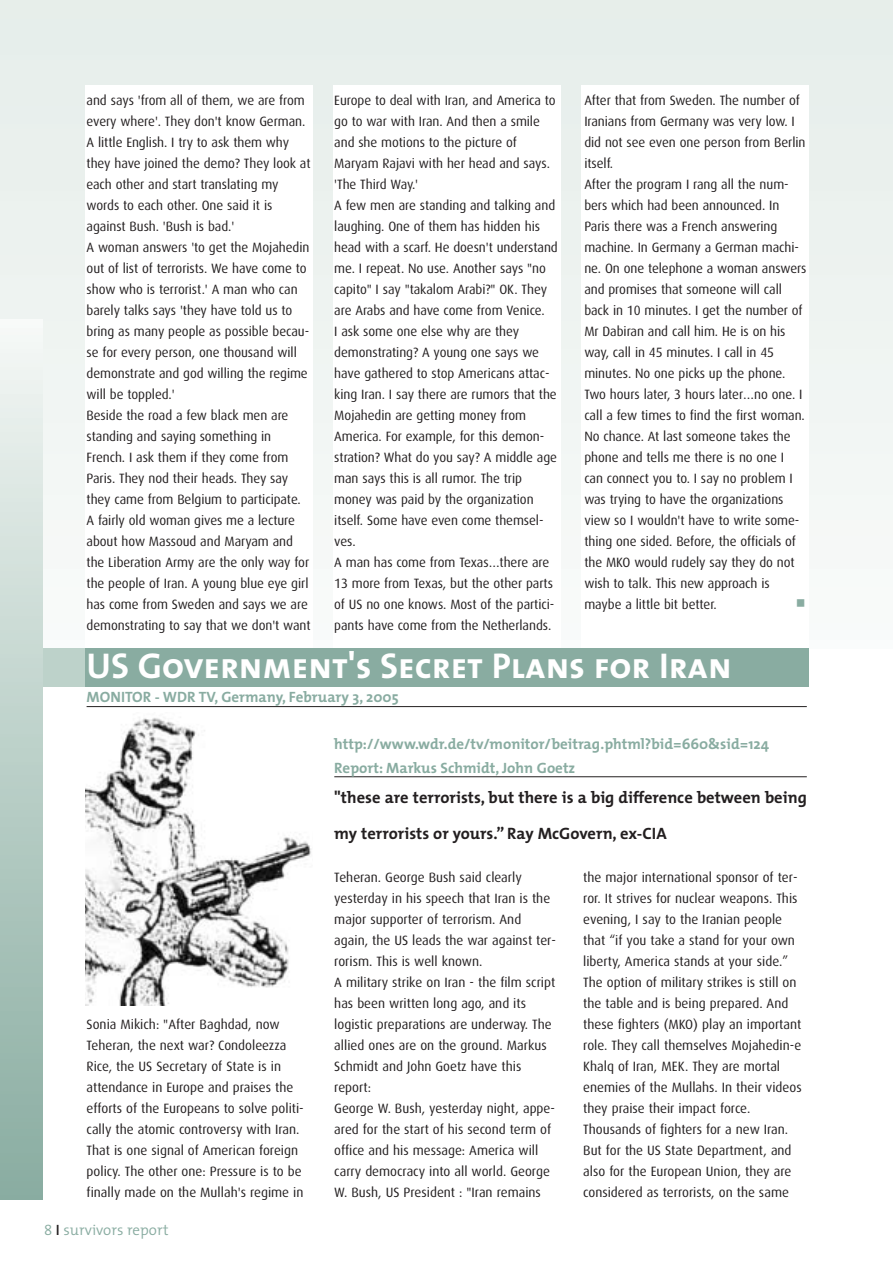
<style>
.page{position:relative;width:893px;height:1262px;background:#fff}
.page>*{position:absolute;margin:0;border:0;box-sizing:border-box;transform-origin:0 0}
.t1{font:36px "The Mix Bold Caps";color:#fff}
.t2{font:700 16.5px/36px "The Mix";color:#231f20}
.t3{font:700 15px/24px "The Mix";color:#89aca1}
.t4{font:300 15px "The Mix";color:#89aca1}
.t5{font:13.5px/21px "Dax";letter-spacing:-.005em;color:#231f20}
.s1{font-family:"The Mix Semi Light Caps";font-weight:400}
.s2{font-weight:600;color:#231f20}
</style>
<div class="page">
<div style="left:0;top:0;width:892px;height:648px;background:linear-gradient(to bottom,#e5edea,#f9fbfa)"></div>
<div style="left:85px;top:85px;width:228px;height:939px;background:#fff"></div>
<div style="left:333px;top:85px;width:227px;height:939px;background:#fff"></div>
<div style="left:580px;top:85px;width:228px;height:939px;background:#fff"></div>
<div style="left:0;top:648px;width:723px;height:39px;background:#bdd2ca"></div>
<div style="left:85px;top:648px;width:723px;height:39px;background:#89aca1"></div>
<img style="left:85px;top:717px;width:226px;height:289px">
<div style="left:0;top:319px;width:43px;height:880px;background:linear-gradient(to bottom,#f3f7f4,#87ab9f)"></div>
<hr style="left:87px;top:706px;width:719px;height:1px;background:#231f20">
<hr style="left:334px;top:776px;width:472px;height:1px;background:#231f20">
<p class="t5" style="left:87px;top:90px;width:225px">and says 'from all of them, we are from every where'. They don't know German.<br>A little English. I try to ask them why they have joined the demo? They look at each other and start translating my words to each other. One said it is against Bush. 'Bush is bad.'<br>A woman answers 'to get the Mojahedin out of list of terrorists. We have come to show who is terrorist.' A man who can barely talks says 'they have told us to bring as many people as possible becau&shy;se for every person, one thousand will demonstrate and god willing the regime will be toppled.'<br>Beside the road a few black men are standing and saying something in French. I ask them if they come from Paris. They nod their heads. They say they came from Belgium to participate.<br>A fairly old woman gives me a lecture about how Massoud and Maryam and the Liberation Army are the only way for the people of Iran. A young blue eye girl has come from Sweden and says we are demonstrating to say that we don't want</p>
<p class="t5" style="left:334px;top:90px;width:225px">Europe to deal with Iran, and America to go to war with Iran. And then a smile and she motions to the picture of Maryam Rajavi with her head and says. 'The Third Way.'<br>A few men are standing and talking and laughing. One of them has hidden his head with a scarf. He doesn't understand me. I repeat. No use. Another says "no capito" I say "takalom Arabi?" OK. They are Arabs and have come from Venice.<br>I ask some one else why are they demonstrating? A young one says we have gathered to stop Americans attac&shy;king Iran. I say there are rumors that the Mojahedin are getting money from America. For example, for this demon&shy;stration? What do you say? A middle age man says this is all rumor. The trip money was paid by the organization itself. Some have even come themsel&shy;ves.<br>A man has come from Texas…there are 13 more from Texas, but the other parts of US no one knows. Most of the partici&shy;pants have come from the Netherlands.</p>
<p class="t5" style="left:584px;top:90px;width:224px">After that from Sweden. The number of Iranians from Germany was very low. I did not see even one person from Berlin itself.<br>After the program I rang all the num&shy;bers which had been announced. In Paris there was a French answering machine. In Germany a German machi&shy;ne. On one telephone a woman answers and promises that someone will call back in 10 minutes. I get the number of Mr Dabiran and call him. He is on his way, call in 45 minutes. I call in 45 minutes. No one picks up the phone.<br>Two hours later, 3 hours later…no one. I call a few times to find the first woman.<br>No chance. At last someone takes the phone and tells me there is no one I<br>can connect you to. I say no problem I was trying to have the organizations view so I wouldn't have to write some&shy;thing one sided. Before, the officials of the MKO would rudely say they do not wish to talk. This new approach is maybe a little bit better.</p>
<h1 class="t1" style="left:87px;top:645px;width:646px">US Government's Secret Plans for Iran</h1>
<p class="t3" style="left:87px;top:687px;width:313px">MONITOR - WDR TV, Germany, February 3, 2005</p>
<p class="t3" style="left:334px;top:733px;width:436px">http://www.wdr.de/tv/monitor/beitrag.phtml?bid=660&amp;sid=124<br>Report: Markus Schmidt, John Goetz</p>
<p class="t5" style="left:87px;top:1014px;width:219px">Sonia Mikich: "After Baghdad, now Teheran, the next war? Condoleezza Rice, the US Secretary of State is in attendance in Europe and praises the efforts of the Europeans to solve politi&shy;cally the atomic controversy with Iran.<br>That is one signal of American foreign policy. The other one: Pressure is to be finally made on the Mullah's regime in</p>
<p class="t4" style="left:44px;top:1224px;width:126px"><span class="s1">8</span> <span class="s2">I</span> survivors report</p>
<p class="t2" style="left:334px;top:781px;width:474px">"these are terrorists, but there is a big difference between being my terrorists or yours.” Ray McGovern, ex-CIA</p>
<p class="t5" style="left:334px;top:867px;width:223px">Teheran. George Bush said clearly yesterday in his speech that Iran is the major supporter of terrorism. And again, the US leads the war against ter&shy;rorism. This is well known.<br>A military strike on Iran - the film script has been written long ago, and its logistic preparations are underway. The allied ones are on the ground. Markus Schmidt and John Goetz have this report:<br>George W. Bush, yesterday night, appe&shy;ared for the start of his second term of office and his message: America will carry democracy into all world. George W. Bush, US President : "Iran remains</p>
<p class="t5" style="left:583px;top:867px;width:220px">the major international sponsor of ter&shy;ror. It strives for nuclear weapons. This evening, I say to the Iranian people that “if you take a stand for your own liberty, America stands at your side.” The option of military strikes is still on the table and is being prepared. And these fighters (MKO) play an important role. They call themselves Mojahedin-e Khalq of Iran, MEK. They are mortal enemies of the Mullahs. In their videos they praise their impact force.<br>Thousands of fighters for a new Iran.<br>But for the US State Department, and also for the European Union, they are considered as terrorists, on the same</p>
</div>
